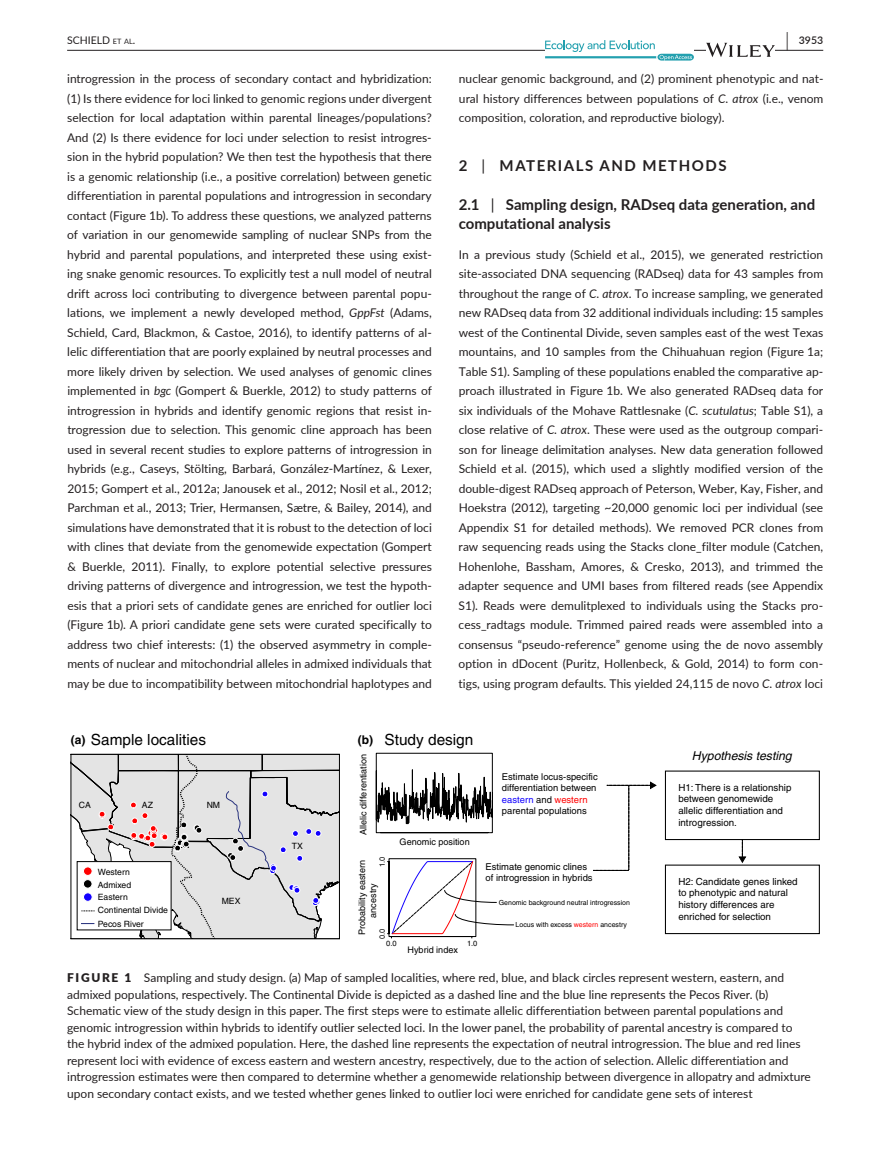
<style>
.page{position:relative;width:893px;height:1174px;background:#fff}
.page>*{position:absolute;margin:0;border:0;box-sizing:border-box;transform-origin:0 0}
.t1{font:600 19.5px "Lato";color:#231f20;scale:.48 1}
.t2{font:15.3px "Helvetica";color:#000}
.t3{font:700 15px/19.5px "Lato";color:#231f20}
.t4{font:700 15px "Lato";letter-spacing:.1em;color:#231f20}
.t5{font:italic 12.15px "Helvetica";color:#000}
.t6{font:12px/19.5px "Lato";color:#231f20;text-align:justify}
.t7{font:700 12px "Helvetica";color:#000}
.t8{font:10.5px "Lato";color:#231f20}
.t9{font:600 10.5px "Lato";color:#231f20}
.t10{font:9.75px/11.7px "Helvetica";color:#000}
.t11{font:9.45px/11.2px "Helvetica";color:#000}
.t12{font:9px/10.9px "Helvetica";color:#000}
.t13{font:8.7px/13.5px "Helvetica";color:#000}
.t14{font:7.5px "Helvetica";color:#000}
.t15{font:7.05px "Helvetica";color:#000}
.s1{font-size:7.35px}
.s2{font-style:italic}
.s3{font-weight:400}
.s4{color:#1200ff}
.s5{color:#f00}
.s6{font-weight:900}
</style>
<div class="page">
<hr style="left:67px;top:50px;width:756px;height:1px;background:#231f20">
<svg style="left:545px;top:40px;width:149px;height:21px"></svg>
<svg style="left:706px;top:43px;width:69px;height:14px"></svg>
<svg style="left:376px;top:752px;width:117px;height:81px"></svg>
<svg style="left:73px;top:756px;width:265px;height:181px"></svg>
<div style="left:71px;top:754px;width:269px;height:185px;border:1px solid #000"></div>
<svg style="left:593px;top:770px;width:227px;height:164px"></svg>
<svg style="left:387px;top:858px;width:127px;height:80px"></svg>
<h1 class="t1" style="left:786px;top:26px;width:7px">|</h1>
<p class="t8" style="left:67px;top:33px;width:70px">SCHIELD <span class="s1">et al</span>.</p>
<p class="t9" style="left:799px;top:33px;width:26px">3953</p>
<p class="t6" style="left:67px;top:68px;width:366px">introgression in the process of secondary contact and hybridization: (1) Is there evidence for loci linked to genomic regions under divergent selection for local adaptation within parental lineages/populations?<br>And (2) Is there evidence for loci under selection to resist introgres&shy;sion in the hybrid population? We then test the hypothesis that there is a genomic relationship (i.e., a positive correlation) between genetic differentiation in parental populations and introgression in secondary contact (Figure 1b). To address these questions, we analyzed patterns of variation in our genomewide sampling of nuclear SNPs from the hybrid and parental populations, and interpreted these using exist&shy;ing snake genomic resources. To explicitly test a null model of neutral drift across loci contributing to divergence between parental popu&shy;lations, we implement a newly developed method, <span class="s2">GppFst</span> (Adams, Schield, Card, Blackmon, &amp; Castoe, 2016), to identify patterns of al&shy;lelic differentiation that are poorly explained by neutral processes and more likely driven by selection. We used analyses of genomic clines implemented in <span class="s2">bgc</span> (Gompert &amp; Buerkle, 2012) to study patterns of introgression in hybrids and identify genomic regions that resist in&shy;trogression due to selection. This genomic cline approach has been used in several recent studies to explore patterns of introgression in hybrids (e.g., Caseys, Stölting, Barbará, González-Martínez, &amp; Lexer, 2015; Gompert et al., 2012a; Janousek et al., 2012; Nosil et al., 2012; Parchman et al., 2013; Trier, Hermansen, Sætre, &amp; Bailey, 2014), and simulations have demonstrated that it is robust to the detection of loci with clines that deviate from the genomewide expectation (Gompert &amp; Buerkle, 2011). Finally, to explore potential selective pressures driving patterns of divergence and introgression, we test the hypoth&shy;esis that a priori sets of candidate genes are enriched for outlier loci (Figure 1b). A priori candidate gene sets were curated specifically to address two chief interests: (1) the observed asymmetry in comple&shy;ments of nuclear and mitochondrial alleles in admixed individuals that may be due to incompatibility between mitochondrial haplotypes and</p>
<p class="t6" style="left:459px;top:68px;width:366px">nuclear genomic background, and (2) prominent phenotypic and nat&shy;ural history differences between populations of <span class="s2">C. atrox</span> (i.e., venom composition, coloration, and reproductive biology).</p>
<p class="t4" style="left:459px;top:154px;width:269px">2 <span class="s3">|</span> MATERIALS AND METHODS</p>
<p class="t3" style="left:459px;top:194px;width:358px">2.1 <span class="s3">|</span> Sampling design, RADseq data generation, and computational analysis</p>
<p class="t6" style="left:459px;top:244px;width:366px">In a previous study (Schield et al., 2015), we generated restriction site-associated DNA sequencing (RADseq) data for 43 samples from throughout the range of <span class="s2">C. atrox</span>. To increase sampling, we generated new RADseq data from 32 additional individuals including: 15 samples west of the Continental Divide, seven samples east of the west Texas mountains, and 10 samples from the Chihuahuan region (Figure 1a; Table S1). Sampling of these populations enabled the comparative ap&shy;proach illustrated in Figure 1b. We also generated RADseq data for six individuals of the Mohave Rattlesnake (<span class="s2">C. scutulatus</span>; Table S1), a close relative of <span class="s2">C. atrox</span>. These were used as the outgroup compari&shy;son for lineage delimitation analyses. New data generation followed Schield et al. (2015), which used a slightly modified version of the double-digest RADseq approach of Peterson, Weber, Kay, Fisher, and Hoekstra (2012), targeting ~20,000 genomic loci per individual (see Appendix S1 for detailed methods). We removed PCR clones from raw sequencing reads using the Stacks clone_filter module (Catchen, Hohenlohe, Bassham, Amores, &amp; Cresko, 2013), and trimmed the adapter sequence and UMI bases from filtered reads (see Appendix S1). Reads were demulitplexed to individuals using the Stacks pro&shy;cess_radtags module. Trimmed paired reads were assembled into a consensus “pseudo-reference” genome using the de novo assembly option in dDocent (Puritz, Hollenbeck, &amp; Gold, 2014) to form con&shy;tigs, using program defaults. This yielded 24,115 de novo <span class="s2">C. atrox</span> loci</p>
<p class="t2" style="left:91px;top:730px;width:117px">Sample localities</p>
<p class="t7" style="left:71px;top:732px;width:16px">(a)</p>
<p class="t7" style="left:358px;top:732px;width:17px">(b)</p>
<p class="t13" style="left:79px;top:798px;width:13px">CA</p>
<p class="t13" style="left:142px;top:798px;width:13px">AZ</p>
<p class="t13" style="left:207px;top:798px;width:15px">NM</p>
<p class="t13" style="left:292px;top:839px;width:13px">TX</p>
<p class="t12" style="left:358px;top:835px;width:82px;rotate:-90deg">Allelic differentiation</p>
<p class="t2" style="left:385px;top:730px;width:90px">Study design</p>
<p class="t12" style="left:400px;top:836px;width:72px">Genomic position</p>
<p class="t13" style="left:98px;top:864px;width:34px">Western</p>
<p class="t13" style="left:98px;top:890px;width:31px">Eastern</p>
<p class="t13" style="left:98px;top:877px;width:35px">Admixed</p>
<p class="t13" style="left:98px;top:903px;width:72px">Continental Divide<br>Pecos River</p>
<p class="t13" style="left:222px;top:894px;width:20px">MEX</p>
<p class="t14" style="left:378px;top:866px;width:12px;rotate:-90deg">1.0</p>
<p class="t12" style="left:357px;top:917px;width:59px;text-indent:-18px;rotate:-90deg">Probability eastern ancestry</p>
<p class="t14" style="left:378px;top:938px;width:12px;rotate:-90deg">0.0</p>
<p class="t14" style="left:386px;top:939px;width:12px">0.0</p>
<p class="t14" style="left:467px;top:939px;width:12px">1.0</p>
<p class="t12" style="left:408px;top:944px;width:52px">Hybrid index</p>
<p class="t11" style="left:502px;top:771px;width:97px">Estimate locus-specific differentiation between <span class="s4">eastern</span> and <span class="s5">western </span>parental populations</p>
<p class="t11" style="left:486px;top:861px;width:109px">Estimate genomic clines of introgression in hybrids</p>
<p class="t15" style="left:499px;top:898px;width:133px">Genomic background neutral introgression</p>
<p class="t15" style="left:516px;top:920px;width:113px">Locus with excess <span class="s5">western</span> ancestry</p>
<p class="t5" style="left:692px;top:749px;width:101px">Hypothesis testing</p>
<p class="t10" style="left:678px;top:781px;width:115px">H1: There is a relationship between genomewide allelic differentiation and introgression.</p>
<p class="t10" style="left:678px;top:875px;width:121px">H2: Candidate genes linked to phenotypic and natural history differences are enriched for selection</p>
<p class="t6" style="left:67px;top:969px;width:745px;line-height:16.5px;text-align:left"><span class="s6">FIGURE 1</span> Sampling and study design. (a) Map of sampled localities, where red, blue, and black circles represent western, eastern, and admixed populations, respectively. The Continental Divide is depicted as a dashed line and the blue line represents the Pecos River. (b)<br>Schematic view of the study design in this paper. The first steps were to estimate allelic differentiation between parental populations and genomic introgression within hybrids to identify outlier selected loci. In the lower panel, the probability of parental ancestry is compared to the hybrid index of the admixed population. Here, the dashed line represents the expectation of neutral introgression. The blue and red lines represent loci with evidence of excess eastern and western ancestry, respectively, due to the action of selection. Allelic differentiation and introgression estimates were then compared to determine whether a genomewide relationship between divergence in allopatry and admixture upon secondary contact exists, and we tested whether genes linked to outlier loci were enriched for candidate gene sets of interest</p>
</div>
